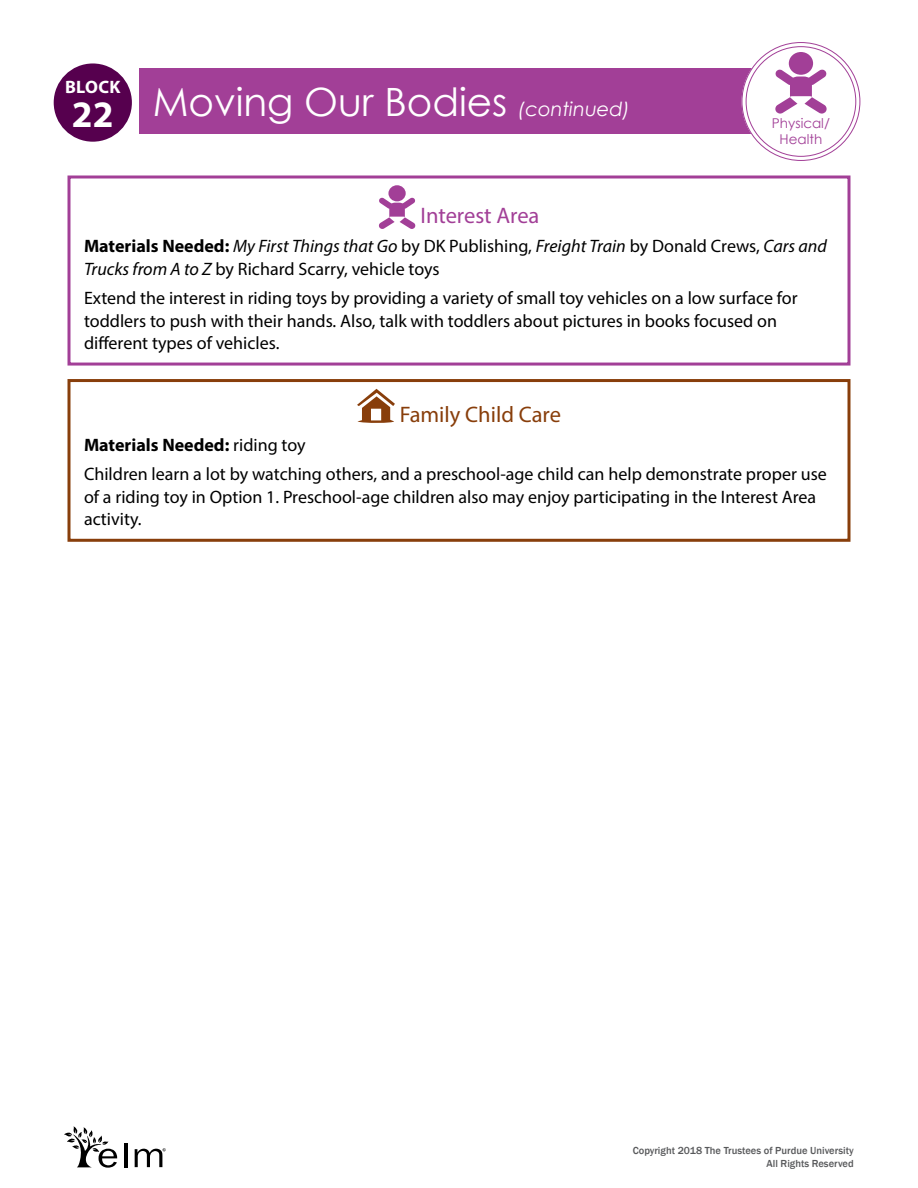
<style>
.page{position:relative;width:918px;height:1188px;background:#fff}
.page>*{position:absolute;margin:0;border:0;box-sizing:border-box;transform-origin:0 0}
.t1{font:39px "Century Gothic";color:#fff}
._4-04_FCC_Subhead{font:22.5px "Myriad Pro";color:#883e0b}
._4-03_Center_Subhead{font:22.5px "Myriad Pro";color:#a23f97}
._4-05_Ctr_FCC_Body{font:18px/22.5px "Myriad Pro";color:#000}
._4-05_IT_Center_FCC{font:18px/22.5px "Myriad Pro";color:#000}
._4-05_IT_Center_FCC-2{font:700 18px "Myriad Pro";color:#000}
.t2{font:700 18px "Myriad Pro";letter-spacing:.02em;color:#fff}
.t3{font:13.5px/16.2px "Century Gothic";color:#a23f97;text-align:center}
.t4{font:500 10.5px/12.6px "Franklin Gothic";color:#58595b;text-align:right}
.s1{font-style:italic;font-size:19.5px}
.s2{font-weight:700}
.s3{font-style:italic}
.s4{font-weight:400}
</style>
<div class="page">
<div style="left:140px;top:68px;width:616px;height:66px;background:#a23f97"></div>
<div style="left:744px;top:45px;width:114px;height:113px;background:#fff;border-radius:50%"></div>
<div style="left:742px;top:42px;width:118px;height:119px;border:5px solid #fff;border-radius:50%"></div>
<div style="left:54px;top:63px;width:78px;height:79px;background:#56004e;border-radius:50%"></div>
<svg style="left:775px;top:69px;width:52px;height:45px"></svg>
<div style="left:789px;top:52px;width:24px;height:23px;background:#a23f97;border-radius:50%"></div>
<svg style="left:379px;top:197px;width:37px;height:32px"></svg>
<div style="left:388px;top:185px;width:18px;height:16px;background:#a23f97;border-radius:50%"></div>
<div style="left:68px;top:176px;width:782px;height:190px;border:3px solid #a23f97"></div>
<svg style="left:357px;top:389px;width:38px;height:34px"></svg>
<div style="left:68px;top:379px;width:782px;height:163px;border:3px solid #883e0b"></div>
<hr style="left:124px;top:1143px;width:3px;height:24px;background:#000">
<svg style="left:64px;top:1126px;width:53px;height:42px"></svg>
<svg style="left:135px;top:1148px;width:31px;height:19px"></svg>
<p class="t2" style="left:65px;top:75px;width:57px">BLOCK</p>
<h1 class="t1" style="left:72px;top:75px;width:560px"><sub>22</sub> Moving Our Bodies <span class="s1">(continued)</span></h1>
<p class="t3" style="left:772px;top:115px;width:59px">Physical/<br>Health</p>
<p class="_4-03_Center_Subhead" style="left:420px;top:202px;width:121px">Interest Area</p>
<p class="_4-05_IT_Center_FCC" style="left:84px;top:235px;width:745px"><span class="s2">Materials Needed:</span> <span class="s3">My First Things that Go</span> by DK Publishing, <span class="s3">Freight Train</span> by Donald Crews, <span class="s3">Cars and<br>Trucks from A to Z</span> by Richard Scarry, vehicle toys</p>
<p class="_4-05_Ctr_FCC_Body" style="left:84px;top:286px;width:715px">Extend the interest in riding toys by providing a variety of small toy vehicles on a low surface for toddlers to push with their hands. Also, talk with toddlers about pictures in books focused on different types of vehicles.</p>
<h1 class="_4-04_FCC_Subhead" style="left:400px;top:400px;width:163px">Family Child Care</h1>
<p class="_4-05_IT_Center_FCC-2" style="left:84px;top:433px;width:223px">Materials Needed: <span class="s4">riding toy</span></p>
<p class="_4-05_Ctr_FCC_Body" style="left:84px;top:463px;width:744px">Children learn a lot by watching others, and a preschool-age child can help demonstrate proper use of a riding toy in Option 1. Preschool-age children also may enjoy participating in the Interest Area activity.</p>
<p class="t4" style="left:633px;top:1145px;width:223px">Copyright 2018 The Trustees of Purdue University<br>All Rights Reserved</p>
</div>
